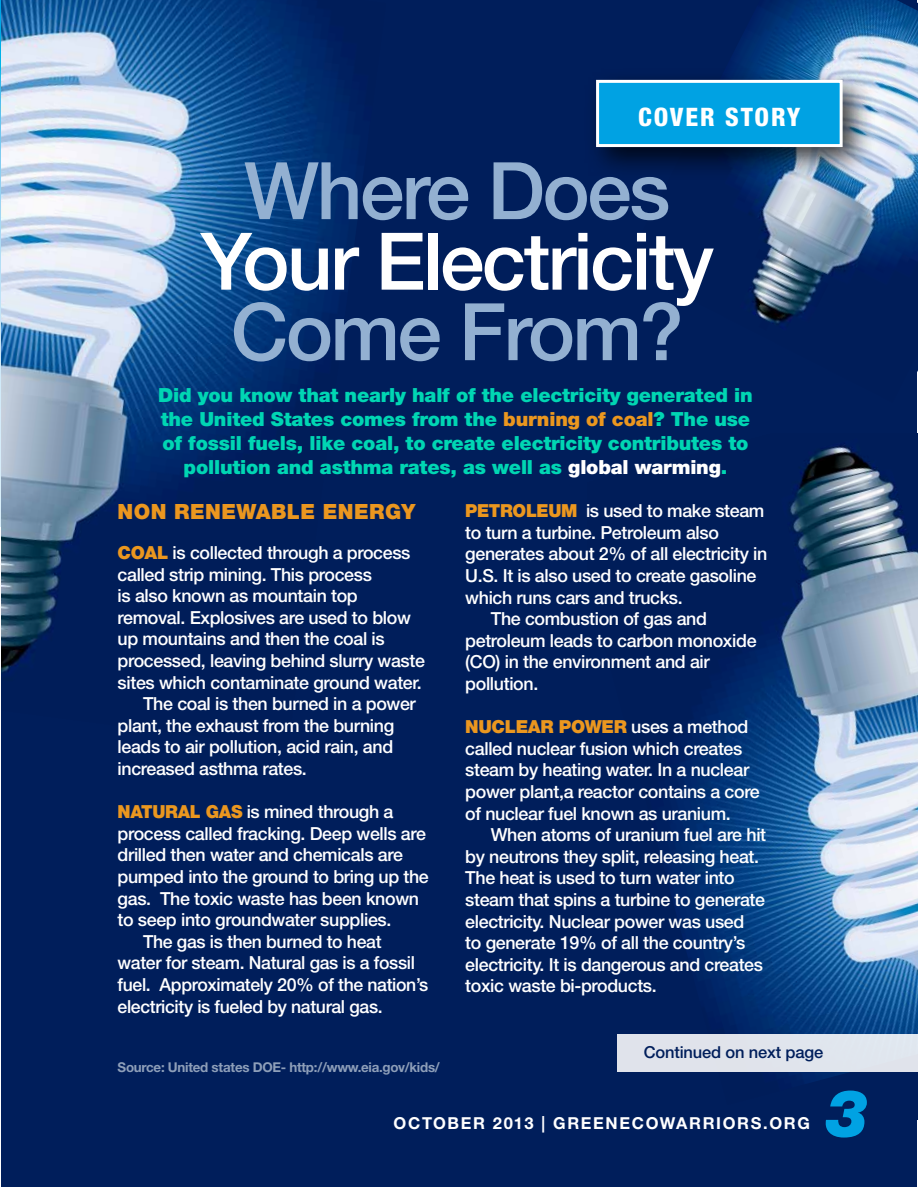
<style>
.page{position:relative;width:918px;height:1188px;background:#fff}
.page>*{position:absolute;margin:0;border:0;box-sizing:border-box;transform-origin:0 0}
.t1{font:500 79.5px "Helvetica Neue CE";letter-spacing:-.03em;color:#93b0d1}
.t2{font:500 79.5px "Helvetica Neue CE";letter-spacing:-.03em;color:#fff}
.t3{font:italic 900 66px "Helvetica Neue CE";color:#00a2e3}
.t4{font:800 condensed 25.5px "Helvetica Neue";letter-spacing:.075em;color:#fff}
.t5{font:900 21px "Helvetica Neue CE";letter-spacing:.02em;color:#eb971f}
.t6{font:900 19.5px/24px "Helvetica Neue CE";letter-spacing:-.01em;color:#00d6b3;text-align:center}
.t7{font:500 18px/21.6px "Helvetica Neue CE";letter-spacing:-.02em;color:#fff}
.t8{font:900 18px "Helvetica Neue CE";letter-spacing:-.02em;color:#eb971f}
.t9{font:900 18px "Helvetica Neue CE";letter-spacing:-.02em;color:#eb971f;scale:.96 1}
.t10{font:700 16.5px "Helvetica Neue CE";letter-spacing:.1em;color:#fff}
.t11{font:500 16.5px "Helvetica Neue CE";letter-spacing:-.01em;color:#001e5b}
.t12{font:700 13.5px "Helvetica Neue CE";letter-spacing:-.02em;color:#8e9fb9}
.s1{color:#eb971f}
.s2{color:#fff}
.s3{font-weight:900;color:#eb971f}
</style>
<div class="page">
<div style="left:1px;top:0;width:916px;height:1186px;background:#001e5b"></div>
<img style="left:1px;top:0;width:357px;height:672px">
<div style="left:587px;top:433px;width:331px;height:687px;background:#001e5b"></div>
<img style="left:617px;top:445px;width:301px;height:638px">
<img style="left:731px;top:0;width:187px;height:372px">
<svg style="left:0;top:0;width:1px;height:526px"></svg>
<div style="left:583px;top:67px;width:292px;height:112px;background:#000;opacity:.75"></div>
<div style="left:596px;top:80px;width:247px;height:67px;background:#00a2e3;border:3px solid #fff"></div>
<div style="left:617px;top:1035px;width:301px;height:37px;background:#e0e3eb"></div>
<h3 class="t4" style="left:638px;top:101px;width:164px">COVER STORY</h3>
<h1 class="t1" style="left:244px;top:143px;width:428px">Where Does</h1>
<h1 class="t2" style="left:200px;top:213px;width:515px">Your Electricity</h1>
<h1 class="t1" style="left:231px;top:284px;width:454px">Come From?</h1>
<p class="t6" style="left:158px;top:383px;width:596px">Did you know that nearly half of the electricity generated in the United States comes from the <span class="s1">burning of coal</span>? The use of fossil fuels, like coal, to create electricity contributes to pollution and asthma rates, as well as <span class="s2">global warming</span>.</p>
<p class="t5" style="left:118px;top:499px;width:297px">Non Renewable energy</p>
<p class="t7" style="left:118px;top:542px;width:294px"><span class="s3">Coal</span> is collected through a process</p>
<p class="t7" style="left:118px;top:563px;width:256px">called strip mining. This process</p>
<p class="t7" style="left:118px;top:585px;width:242px">is also known as mountain top</p>
<p class="t7" style="left:118px;top:607px;width:295px">removal. Explosives are used to blow</p>
<p class="t7" style="left:118px;top:628px;width:269px">up mountains and then the coal is</p>
<p class="t7" style="left:118px;top:650px;width:309px">processed, leaving behind slurry waste</p>
<p class="t7" style="left:118px;top:671px;width:306px">sites which contaminate ground water.</p>
<p class="t7" style="left:143px;top:693px;width:274px">The coal is then burned in a power</p>
<p class="t7" style="left:118px;top:715px;width:278px">plant, the exhaust from the burning</p>
<p class="t7" style="left:118px;top:736px;width:277px">leads to air pollution, acid rain, and</p>
<p class="t7" style="left:118px;top:758px;width:191px">increased asthma rates.</p>
<p class="t7" style="left:118px;top:801px;width:277px"><span class="s3">Natural gas</span> is mined through a</p>
<p class="t7" style="left:118px;top:823px;width:310px">process called fracking. Deep wells are</p>
<p class="t7" style="left:118px;top:844px;width:287px">drilled then water and chemicals are</p>
<p class="t7" style="left:118px;top:866px;width:313px">pumped into the ground to bring up the</p>
<p class="t7" style="left:118px;top:887px;width:303px">gas. The toxic waste has been known</p>
<p class="t7" style="left:118px;top:909px;width:275px">to seep into groundwater supplies.</p>
<p class="t7" style="left:143px;top:931px;width:240px">The gas is then burned to heat</p>
<p class="t7" style="left:118px;top:952px;width:299px">water for steam. Natural gas is a fossil</p>
<p class="t7" style="left:118px;top:974px;width:312px">fuel. Approximately 20% of the nation’s</p>
<p class="t7" style="left:118px;top:995px;width:267px">electricity is fueled by natural gas.</p>
<p class="t12" style="left:118px;top:1058px;width:324px">Source: United states DOE - http://www.eia.gov/kids/</p>
<p class="t9" style="left:465px;top:500px;width:26px">Petr</p>
<p class="t7" style="left:513px;top:500px;width:253px"><span class="s3">oleum</span> is used to make steam</p>
<p class="t7" style="left:465px;top:522px;width:255px">to turn a turbine. Petroleum also</p>
<p class="t7" style="left:465px;top:543px;width:304px">generates about 2% of all electricity in</p>
<p class="t7" style="left:465px;top:565px;width:293px">U.S. It is also used to create gasoline</p>
<p class="t7" style="left:465px;top:586px;width:219px">which runs cars and trucks.</p>
<p class="t7" style="left:491px;top:608px;width:218px">The combustion of gas and</p>
<p class="t7" style="left:465px;top:630px;width:293px">petroleum leads to carbon monoxide</p>
<p class="t7" style="left:465px;top:651px;width:246px">(CO) in the environment and air</p>
<p class="t7" style="left:465px;top:673px;width:75px">pollution.</p>
<p class="t8" style="left:465px;top:716px;width:135px">Nuclear power</p>
<p class="t7" style="left:465px;top:716px;width:296px;text-indent:166px">uses a method called nuclear fusion which creates steam by heating water. In a nuclear power plant,a reactor contains a core of nuclear fuel known as uranium.</p>
<p class="t7" style="left:465px;top:824px;width:302px;text-indent:26px">When atoms of uranium fuel are hit by neutrons they split, releasing heat.<br>The heat is used to turn water into steam that spins a turbine to generate electricity. Nuclear power was used<br>to generate 19% of all the country’s electricity. It is dangerous and creates toxic waste bi-products.</p>
<p class="t11" style="left:644px;top:1042px;width:181px">Continued on next page</p>
<p class="t10" style="left:394px;top:1113px;width:187px">october 2013 | GREE</p>
<p class="t10" style="left:606px;top:1113px;width:28px">NECO</p>
<p class="t10" style="left:660px;top:1113px;width:149px">WARRIORS.org</p>
<h2 class="t3" style="left:825px;top:1073px;width:46px">3</h2>
</div>
